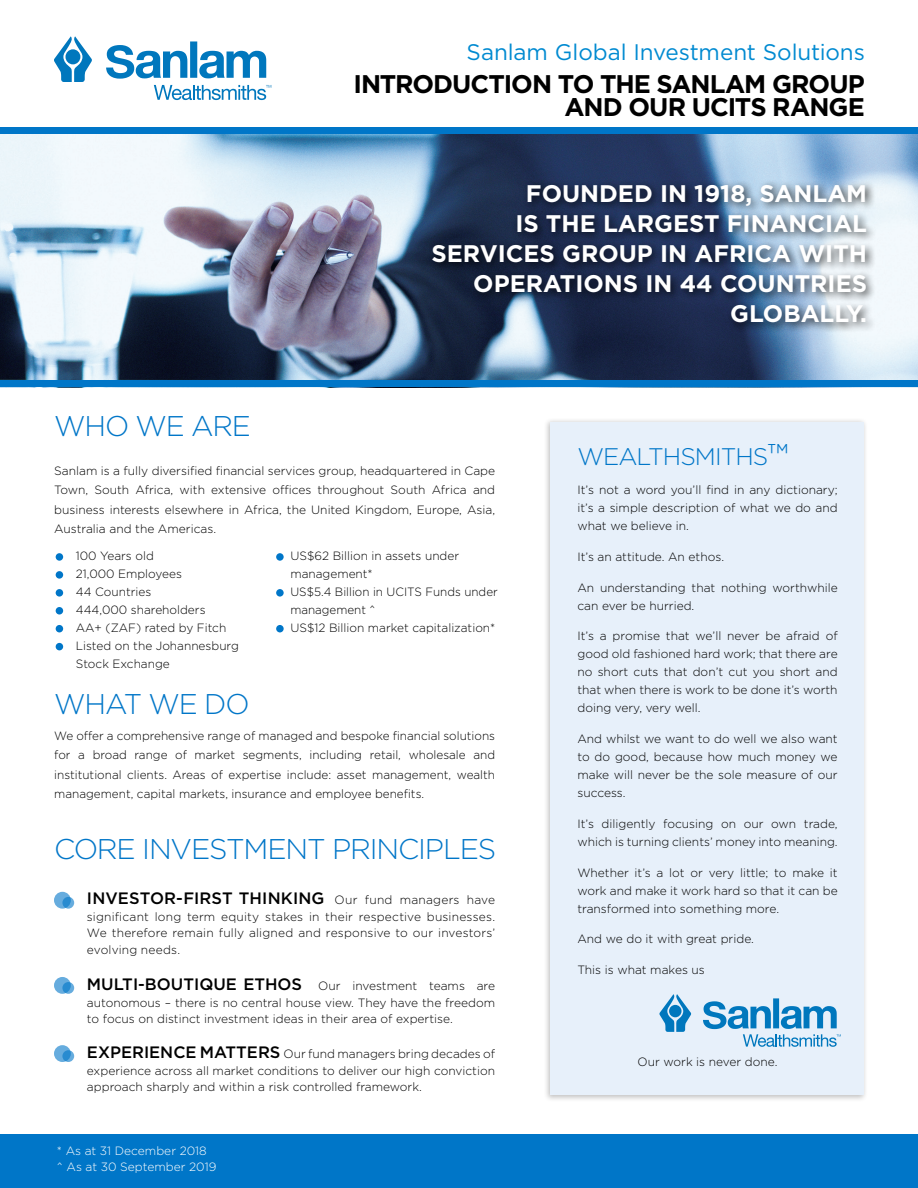
<style>
.page{position:relative;width:918px;height:1188px;background:#fff}
.page>*{position:absolute;margin:0;border:0;box-sizing:border-box;transform-origin:0 0}
.t1{font:300 28.5px "Gotham";letter-spacing:-.04em;color:#0076c8}
.t2{font:700 25.5px "Gotham";letter-spacing:-.035em;color:#000}
.t3{font:700 24px/30px "Gotham";color:#fff;text-align:right}
.t4{font:300 24px "Gotham";letter-spacing:-.04em;color:#0076c8}
.t5{font:22.5px "Gotham";letter-spacing:-.005em;color:#008ad1}
.t6{font:500 16.5px "Gotham";letter-spacing:.01em;color:#000}
.t7{font:300 12px/18px "Gotham";color:#000;text-align:justify}
.t8{font:300 12px "Gotham";color:#fff}
.s1{font-weight:300;font-size:12px}
.s2{font-weight:500;font-size:16.5px}
.s3{font-size:30px}
</style>
<div class="page">
<div style="left:543px;top:418px;width:325px;height:684px;background:#000;opacity:.25"></div>
<div style="left:550px;top:422px;width:314px;height:673px;background:#e7f0fa"></div>
<img style="left:0;top:134px;width:918px;height:254px">
<div style="left:0;top:380px;width:918px;height:7px;background:#0076c8"></div>
<div style="left:0;top:127px;width:918px;height:7px;background:#0076c8"></div>
<div style="left:0;top:1134px;width:918px;height:54px;background:#0076c8"></div>
<svg style="left:659px;top:994px;width:182px;height:53px"></svg>
<svg style="left:54px;top:892px;width:17px;height:17px"></svg>
<div style="left:54px;top:977px;width:17px;height:17px;background:#66acde;border-radius:50%"></div>
<div style="left:54px;top:1045px;width:17px;height:17px;background:#66acde;border-radius:50%"></div>
<svg style="left:62px;top:897px;width:12px;height:12px"></svg>
<svg style="left:62px;top:982px;width:12px;height:12px"></svg>
<svg style="left:62px;top:1050px;width:12px;height:12px"></svg>
<svg style="left:54px;top:36px;width:217px;height:64px"></svg>
<div style="left:428px;top:179px;width:449px;height:155px;background:#000;opacity:.75"></div>
<div style="left:56px;top:589px;width:7px;height:8px;background:#0076c8;border-radius:50%"></div>
<div style="left:276px;top:589px;width:8px;height:8px;background:#0076c8;border-radius:50%"></div>
<div style="left:56px;top:571px;width:7px;height:8px;background:#0076c8;border-radius:50%"></div>
<div style="left:56px;top:625px;width:7px;height:7px;background:#0076c8;border-radius:50%"></div>
<div style="left:276px;top:625px;width:8px;height:7px;background:#0076c8;border-radius:50%"></div>
<div style="left:56px;top:643px;width:7px;height:7px;background:#0076c8;border-radius:50%"></div>
<div style="left:56px;top:607px;width:7px;height:8px;background:#0076c8;border-radius:50%"></div>
<div style="left:56px;top:553px;width:7px;height:8px;background:#0076c8;border-radius:50%"></div>
<div style="left:276px;top:553px;width:8px;height:8px;background:#0076c8;border-radius:50%"></div>
<p class="t5" style="left:467px;top:37px;width:400px">Sanlam Global Investment Solutions</p>
<p class="t2" style="left:353px;top:67px;width:513px">INTRODUCTION TO THE SANLAM GROUP</p>
<p class="t2" style="left:565px;top:90px;width:302px">AND OUR UCITS RANGE</p>
<p class="t1" style="left:54px;top:408px;width:198px">WHO WE ARE</p>
<p class="t3" style="left:431px;top:178px;width:437px">FOUNDED IN 1918, SANLAM<br>IS THE LARGEST FINANCIAL<br>SERVICES GROUP IN AFRICA WITH<br>OPERATIONS IN 44 COUNTRIES<br>GLOBALLY.</p>
<p class="t7" style="left:54px;top:460px;width:442px;line-height:19.5px">Sanlam is a fully diversified financial services group, headquartered in Cape Town, South Africa, with extensive offices throughout South Africa and business interests elsewhere in Africa, the United Kingdom, Europe, Asia, Australia and the Americas.</p>
<p class="t7" style="left:76px;top:546px;width:79px">100 Years old</p>
<p class="t7" style="left:76px;top:564px;width:108px">21,000 Employees</p>
<p class="t7" style="left:76px;top:582px;width:77px">44 Countries</p>
<p class="t7" style="left:76px;top:600px;width:131px">444,000 shareholders</p>
<p class="t7" style="left:76px;top:618px;width:152px">AA+ (ZAF) rated by Fitch</p>
<p class="t7" style="left:76px;top:636px;width:165px">Listed on the Johannesburg<br>Stock Exchange</p>
<p class="t7" style="left:290px;top:546px;width:170px">US$62 Billion in assets under management*</p>
<p class="t7" style="left:290px;top:582px;width:209px">US$5.4 Billion in UCITS Funds under management ^</p>
<p class="t7" style="left:290px;top:618px;width:206px">US$12 Billion market capitalization*</p>
<p class="t1" style="left:54px;top:686px;width:197px">WHAT WE DO</p>
<p class="t7" style="left:54px;top:726px;width:442px;line-height:19.5px">We offer a comprehensive range of managed and bespoke financial solutions for a broad range of market segments, including retail, wholesale and institutional clients. Areas of expertise include: asset management, wealth management, capital markets, insurance and employee benefits.</p>
<p class="t1" style="left:54px;top:831px;width:444px">CORE INVESTMENT PRINCIPLES</p>
<p class="t6" style="left:87px;top:887px;width:410px">INVESTOR-FIRST THINKING <span class="s1">Our fund managers have</span></p>
<p class="t7" style="left:87px;top:908px;width:410px;line-height:16.5px">significant long term equity stakes in their respective businesses.<br>We therefore remain fully aligned and responsive to our investors’ evolving needs.</p>
<p class="t7" style="left:87px;top:977px;width:410px;line-height:16.5px"><span class="s2">MULTI-BOUTIQUE ETHOS</span> Our investment teams are autonomous – there is no central house view. They have the freedom to focus on distinct investment ideas in their area of expertise.</p>
<p class="t7" style="left:87px;top:1046px;width:410px;line-height:16.5px"><span class="s2">EXPERIENCE MATTERS</span> Our fund managers bring decades of experience across all market conditions to deliver our high conviction approach sharply and within a risk controlled framework.</p>
<p class="t8" style="left:57px;top:1143px;width:151px">* As at 31 December 2018</p>
<p class="t8" style="left:57px;top:1160px;width:161px">^ As at 30 September 2019</p>
<p class="t4" style="left:577px;top:442px;width:212px">WEALTHSMITHS<span class="s3">™</span></p>
<p class="t7" style="left:577px;top:481px;width:262px">It’s not a word you’ll find in any dictionary; it’s a simple description of what we do and what we believe in.</p>
<p class="t7" style="left:577px;top:547px;width:148px">It’s an attitude. An ethos.</p>
<p class="t7" style="left:577px;top:578px;width:262px">An understanding that nothing worthwhile can ever be hurried.</p>
<p class="t7" style="left:577px;top:627px;width:262px">It’s a promise that we’ll never be afraid of good old fashioned hard work; that there are no short cuts that don’t cut you short and that when there is work to be done it’s worth doing very, very well.</p>
<p class="t7" style="left:577px;top:730px;width:262px">And whilst we want to do well we also want to do good, because how much money we make will never be the sole measure of our success.</p>
<p class="t7" style="left:577px;top:814px;width:262px">It’s diligently focusing on our own trade, which is turning clients’ money into meaning.</p>
<p class="t7" style="left:577px;top:863px;width:262px">Whether it’s a lot or very little; to make it work and make it work hard so that it can be transformed into something more.</p>
<p class="t7" style="left:577px;top:930px;width:178px">And we do it with great pride.</p>
<p class="t7" style="left:577px;top:961px;width:129px">This is what makes us</p>
<p class="t7" style="left:638px;top:1053px;width:142px">Our work is never done.</p>
</div>
